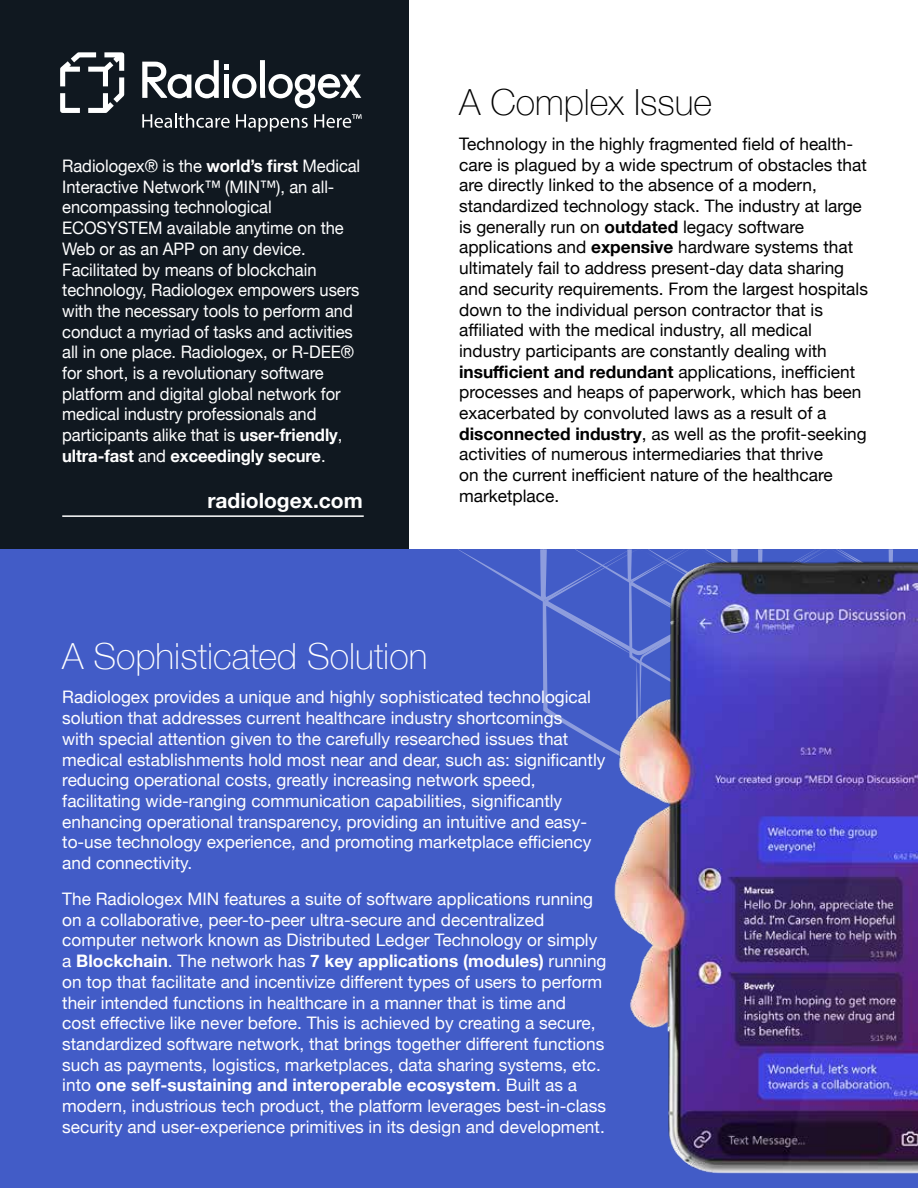
<style>
.page{position:relative;width:918px;height:1188px;background:#fff}
.page>*{position:absolute;margin:0;border:0;box-sizing:border-box;transform-origin:0 0}
.t1{font:100 36px "Helvetica Neue";color:#fff}
.t2{font:100 36px "Helvetica Neue";color:#000}
.t3{font:700 21px "Helvetica Neue";color:#fff}
.t4{font:17.25px/20.7px "Helvetica Neue";color:#fff}
.t5{font:17.25px/20.7px "Helvetica Neue";color:#000}
.t6{font:17.25px/20.7px "Helvetica Neue";color:#fff;scale:.96 1}
.s1{font-weight:700}
</style>
<div class="page">
<div style="left:0;top:0;width:409px;height:585px;background:#101820"></div>
<div style="left:0;top:550px;width:918px;height:638px;background:#425cc7"></div>
<hr style="left:62px;top:515px;width:302px;height:2px;background:#fff">
<svg style="left:142px;top:60px;width:219px;height:48px"></svg>
<svg style="left:60px;top:52px;width:64px;height:61px"></svg>
<svg style="left:142px;top:114px;width:88px;height:14px"></svg>
<svg style="left:236px;top:114px;width:72px;height:18px"></svg>
<svg style="left:314px;top:114px;width:48px;height:14px"></svg>
<img style="left:533px;top:549px;width:385px;height:625px">
<p class="t6" style="left:62px;top:157px;width:312px">Radiologex® is the <span class="s1">world’s first</span> Medical Interactive Network™ (MIN™), an all&shy;encompassing technological ECOSYSTEM available anytime on the Web or as an APP on any device.<br>Facilitated by means of blockchain technology, Radiologex empowers users with the necessary tools to perform and conduct a myriad of tasks and activities all in one place. Radiologex, or R-DEE® for short, is a revolutionary software platform and digital global network for medical industry professionals and participants alike that is <span class="s1">user-friendly</span>, <span class="s1">ultra-fast</span> and <span class="s1">exceedingly secure</span>.</p>
<p class="t3" style="left:207px;top:484px;width:157px">radiologex.com</p>
<h1 class="t2" style="left:459px;top:75px;width:255px">A Complex Issue</h1>
<p class="t5" style="left:459px;top:134px;width:410px">Technology in the highly fragmented field of health&shy;care is plagued by a wide spectrum of obstacles that are directly linked to the absence of a modern, standardized technology stack. The industry at large is generally run on <span class="s1">outdated</span> legacy software applications and <span class="s1">expensive</span> hardware systems that ultimately fail to address present-day data sharing and security requirements. From the largest hospitals down to the individual person contractor that is affiliated with the medical industry, all medical industry participants are constantly dealing with <span class="s1">insufficient and redundant</span> applications, inefficient processes and heaps of paperwork, which has been exacerbated by convoluted laws as a result of a <span class="s1">disconnected industry</span>, as well as the profit-seeking activities of numerous intermediaries that thrive<br>on the current inefficient nature of the healthcare marketplace.</p>
<h1 class="t1" style="left:62px;top:628px;width:367px">A Sophisticated Solution</h1>
<p class="t4" style="left:62px;top:688px;width:545px">Radiologex provides a unique and highly sophisticated technological solution that addresses current healthcare industry shortcomings<br>with special attention given to the carefully researched issues that medical establishments hold most near and dear, such as: significantly reducing operational costs, greatly increasing network speed, facilitating wide-ranging communication capabilities, significantly enhancing operational transparency, providing an intuitive and easy&shy;to-use technology experience, and promoting marketplace efficiency and connectivity.</p>
<p class="t4" style="left:62px;top:890px;width:546px">The Radiologex MIN features a suite of software applications running on a collaborative, peer-to-peer ultra-secure and decentralized computer network known as Distributed Ledger Technology or simply a <span class="s1">Blockchain</span>. The network has <span class="s1">7 key applications (modules)</span> running on top that facilitate and incentivize different types of users to perform their intended functions in healthcare in a manner that is time and<br>cost effective like never before. This is achieved by creating a secure, standardized software network, that brings together different functions such as payments, logistics, marketplaces, data sharing systems, etc. into <span class="s1">one self-sustaining and interoperable ecosystem</span>. Built as a modern, industrious tech product, the platform leverages best-in-class security and user-experience primitives in its design and development.</p>
</div>
